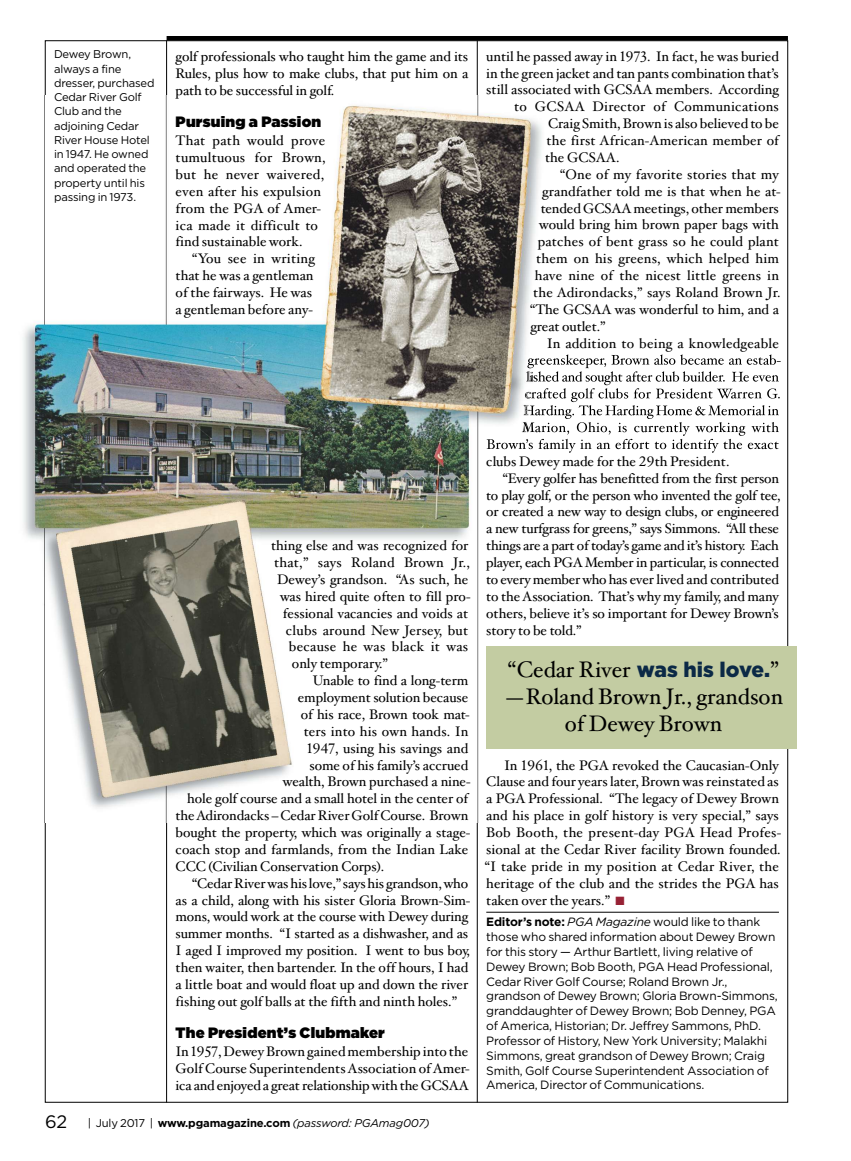
<style>
.page{position:relative;width:851px;height:1161px;background:#fff}
.page>*{position:absolute;margin:0;border:0;box-sizing:border-box;transform-origin:0 0}
.t1{font:22.5px/27px "Hoefler Txt";color:#000;text-align:center}
.t2{font:900 15px "Gotham";letter-spacing:.015em;color:#000}
.t3{font:13.8px/17px "Hoefler Txt";color:#000;text-align:justify}
.t4{font:13.8px "Hoefler Txt";letter-spacing:-.02em;color:#000}
.t5{font:13.8px "Hoefler Txt";letter-spacing:.02em;color:#000}
.t6{font:12px/14.9px "Gotham";letter-spacing:-.015em;color:#000}
.t7{font:11.25px/14.2px "Gotham";letter-spacing:-.015em;color:#000}
.t8{font:italic 11.25px "Gotham";letter-spacing:-.015em;color:#000}
.s1{font-family:"Hoefler Txt Roman Alt"}
.s2{font-style:normal;font-size:18px}
.s3{font-style:normal}
.s4{font-weight:700;font-style:normal}
.s5{font-family:"Gotham";font-weight:900;font-size:21px;color:#0b2946}
.s6{color:#972235}
.s7{font-weight:700}
.s8{font-style:italic}
</style>
<div class="page">
<hr style="left:166px;top:40px;width:1px;height:1063px;background:#000">
<hr style="left:477px;top:40px;width:1px;height:1063px;background:#000">
<img style="left:23px;top:96px;width:521px;height:726px">
<img style="left:527px;top:354px;width:253px;height:14px">
<img style="left:526px;top:371px;width:252px;height:14px">
<img style="left:525px;top:388px;width:254px;height:14px">
<img style="left:523px;top:405px;width:255px;height:14px">
<img style="left:521px;top:422px;width:257px;height:14px">
<img style="left:486px;top:439px;width:292px;height:14px">
<hr style="left:486px;top:912px;width:292px;height:1px;background:#000">
<hr style="left:166px;top:36px;width:622px;height:4px;background:#000">
<div style="left:486px;top:646px;width:310px;height:103px;background:#c3cca2"></div>
<p class="t7" style="left:54px;top:48px;width:102px">Dewey Brown, always a fine dresser, purchased<br>Cedar River Golf<br>Club and the adjoining Cedar<br>River House Hotel in 1947. He owned and operated the property until his passing in 1973.</p>
<p class="t3" style="left:175px;top:49px;width:294px">golf professionals who taught him the game and its Rules, plus how to make clubs, that put him on a path to be successful in golf.</p>
<p class="t2" style="left:175px;top:115px;width:147px">Pursuing a Passion</p>
<p class="t5" style="left:175px;top:135px;width:151px">That path would prove</p>
<p class="t5" style="left:175px;top:152px;width:151px">tumultuous for Brown,</p>
<p class="t5" style="left:176px;top:169px;width:150px">but he never waivered,</p>
<p class="t3" style="left:176px;top:184px;width:147px">even after his expulsion</p>
<p class="t3" style="left:175px;top:201px;width:147px">from the PGA of Amer-</p>
<p class="t5" style="left:175px;top:220px;width:144px">ica made it difficult to</p>
<p class="t3" style="left:175px;top:235px;width:128px">find sustainable work.</p>
<p class="t5" style="left:192px;top:254px;width:124px">“You see in writing</p>
<p class="t3" style="left:175px;top:269px;width:139px">that he was a gentleman</p>
<p class="t3" style="left:175px;top:286px;width:138px">of the fairways. He was</p>
<p class="t3" style="left:175px;top:302px;width:139px">a gentleman before any-</p>
<p class="t3" style="left:486px;top:49px;width:294px">until he passed away in <span class="s1">1973</span>. In fact, he was buried</p>
<p class="t3" style="left:486px;top:66px;width:294px">in the green jacket and tan pants combination that’s</p>
<p class="t3" style="left:486px;top:83px;width:294px">still associated with GCSAA members. According</p>
<p class="t5" style="left:514px;top:102px;width:266px">to GCSAA Director of Communications</p>
<p class="t3" style="left:548px;top:117px;width:232px">Craig Smith, Brown is also believed to be</p>
<p class="t3" style="left:546px;top:134px;width:234px">the first African-American member of</p>
<p class="t3" style="left:545px;top:151px;width:76px">the GCSAA.</p>
<p class="t3" style="left:560px;top:167px;width:220px">“One of my favorite stories that my</p>
<p class="t3" style="left:542px;top:184px;width:240px">grandfather told me is that when he at-</p>
<p class="t3" style="left:540px;top:201px;width:240px">tended GCSAA meetings, other members</p>
<p class="t3" style="left:539px;top:218px;width:241px">would bring him brown paper bags with</p>
<p class="t3" style="left:537px;top:235px;width:243px">patches of bent grass so he could plant</p>
<p class="t3" style="left:536px;top:252px;width:244px">them on his greens, which helped him</p>
<p class="t3" style="left:534px;top:269px;width:246px">have nine of the nicest little greens in</p>
<p class="t3" style="left:533px;top:286px;width:249px">the Adirondacks,” says Roland Brown Jr.</p>
<p class="t3" style="left:530px;top:302px;width:250px">“The GCSAA was wonderful to him, and a</p>
<p class="t3" style="left:530px;top:319px;width:77px">great outlet.”</p>
<p class="t5" style="left:547px;top:338px;width:233px">In addition to being a knowledgeable</p>
<p class="t3" style="left:271px;top:539px;width:199px">thing else and was recognized for</p>
<p class="t5" style="left:274px;top:557px;width:197px">that,” says Roland Brown Jr.,</p>
<p class="t3" style="left:277px;top:572px;width:193px">Dewey’s grandson. “As such, he</p>
<p class="t3" style="left:280px;top:589px;width:192px">was hired quite often to fill pro-</p>
<p class="t3" style="left:283px;top:606px;width:187px">fessional vacancies and voids at</p>
<p class="t5" style="left:286px;top:625px;width:184px">clubs around New Jersey, but</p>
<p class="t5" style="left:289px;top:642px;width:181px">because he was black it was</p>
<p class="t3" style="left:292px;top:657px;width:98px">only temporary.”</p>
<p class="t3" style="left:313px;top:674px;width:157px">Unable to find a long-term</p>
<p class="t3" style="left:298px;top:691px;width:172px">employment solution because</p>
<p class="t3" style="left:301px;top:707px;width:170px">of his race, Brown took mat-</p>
<p class="t3" style="left:304px;top:724px;width:166px">ters into his own hands. In</p>
<p class="t3" style="left:307px;top:741px;width:163px"><span class="s1">1947</span>, using his savings and</p>
<p class="t3" style="left:309px;top:758px;width:160px">some of his family’s accrued</p>
<p class="t3" style="left:283px;top:775px;width:189px">wealth, Brown purchased a nine-</p>
<p class="t3" style="left:187px;top:792px;width:282px">hole golf course and a small hotel in the center of</p>
<p class="t3" style="left:176px;top:809px;width:294px">the Adirondacks – Cedar River Golf Course. Brown</p>
<p class="t3" style="left:176px;top:826px;width:296px">bought the property, which was originally a stage-</p>
<p class="t3" style="left:176px;top:842px;width:294px">coach stop and farmlands, from the Indian Lake</p>
<p class="t3" style="left:176px;top:859px;width:210px">CCC (Civilian Conservation Corps).</p>
<p class="t3" style="left:192px;top:876px;width:278px">“Cedar River was his love,” says his grandson, who</p>
<p class="t3" style="left:176px;top:893px;width:296px">as a child, along with his sister Gloria Brown-Sim-</p>
<p class="t3" style="left:176px;top:910px;width:294px">mons, would work at the course with Dewey during</p>
<p class="t3" style="left:176px;top:927px;width:294px">summer months. “I started as a dishwasher, and as</p>
<p class="t3" style="left:176px;top:944px;width:296px">I aged I improved my position. I went to bus boy,</p>
<p class="t3" style="left:176px;top:961px;width:294px">then waiter, then bartender. In the off hours, I had</p>
<p class="t3" style="left:176px;top:977px;width:294px">a little boat and would float up and down the river</p>
<p class="t3" style="left:176px;top:994px;width:283px">fishing out golf balls at the fifth and ninth holes.”</p>
<p class="t2" style="left:175px;top:1026px;width:211px">The President’s Clubmaker</p>
<p class="t3" style="left:175px;top:1045px;width:295px">In <span class="s1">1957</span>, Dewey Brown gained membership into the Golf Course Superintendents Association of Amer&shy;ica and enjoyed a great relationship with the GCSAA</p>
<p class="t8" style="left:45px;top:1119px;width:386px"><span class="s2">62</span> <span class="s3">| July 2017 |</span> <span class="s4">www.pgamagazine.com</span> (password: PGAmag007)</p>
<p class="t3" style="left:486px;top:454px;width:245px">clubs Dewey made for the <span class="s1">29</span>th President.</p>
<p class="t4" style="left:502px;top:473px;width:278px">“Every golfer has benefitted from the first person</p>
<p class="t4" style="left:486px;top:490px;width:296px">to play golf, or the person who invented the golf tee,</p>
<p class="t4" style="left:486px;top:507px;width:294px">or created a new way to design clubs, or engineered</p>
<p class="t4" style="left:486px;top:524px;width:294px">a new turfgrass for greens,” says Simmons. “All these</p>
<p class="t4" style="left:486px;top:540px;width:294px">things are a part of today’s game and it’s history. Each</p>
<p class="t4" style="left:486px;top:557px;width:294px">player, each PGA Member in particular, is connected</p>
<p class="t3" style="left:486px;top:572px;width:294px">to every member who has ever lived and contributed</p>
<p class="t3" style="left:486px;top:589px;width:294px">to the Association. That’s why my family, and many</p>
<p class="t3" style="left:486px;top:606px;width:294px">others, believe it’s so important for Dewey Brown’s</p>
<p class="t3" style="left:486px;top:623px;width:97px">story to be told.”</p>
<p class="t1" style="left:504px;top:659px;width:280px">“Cedar River <span class="s5">was his love.</span>” —Roland Brown Jr., grandson of Dewey Brown</p>
<p class="t3" style="left:484px;top:758px;width:298px;text-align:left;text-indent:20px">In <span class="s1">1961</span>, the PGA revoked the Caucasian-Only Clause and four years later, Brown was reinstated as a PGA Professional. “The legacy of Dewey Brown and his place in golf history is very special,” says Bob Booth, the present-day PGA Head Profes&shy;sional at the Cedar River facility Brown founded. “I take pride in my position at Cedar River, the heritage of the club and the strides the PGA has taken over the years.” <span class="s6">■</span></p>
<p class="t6" style="left:486px;top:915px;width:293px"><span class="s7">Editor’s note:</span> <span class="s8">PGA Magazine</span> would like to thank those who shared information about Dewey Brown for this story — Arthur Bartlett, living relative of Dewey Brown; Bob Booth, PGA Head Professional, Cedar River Golf Course; Roland Brown Jr., grandson of Dewey Brown; Gloria Brown-Simmons, granddaughter of Dewey Brown; Bob Denney, PGA of America, Historian; Dr. Jeffrey Sammons, PhD.<br>Professor of History, New York University; Malakhi Simmons, great grandson of Dewey Brown; Craig Smith, Golf Course Superintendent Association of America, Director of Communications.</p>
</div>
